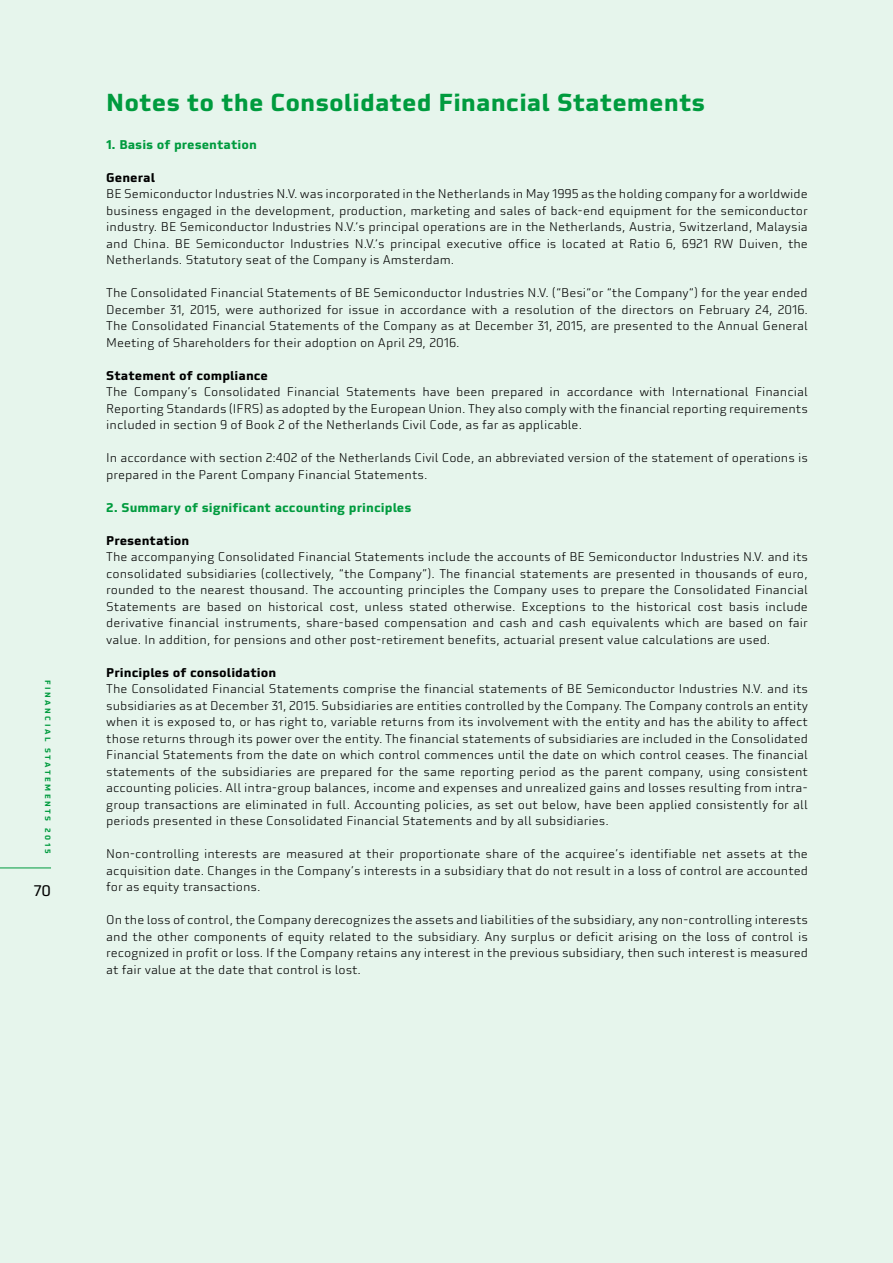
<style>
.page{position:relative;width:893px;height:1263px;background:#e6f5ec}
.page>*{position:absolute;margin:0;border:0;box-sizing:border-box;transform-origin:0 0}
.t1{font:700 24px "Utility OT";color:#009b3e}
.t2{font:15px "Utility OT";color:#000}
.t3{font:300 12.3px/16.5px "Utility OT";color:#000;text-align:justify}
.t4{font:700 12.3px "Utility OT";color:#000}
.t5{font:700 12.3px "Utility OT";color:#009b3e}
.t6{font:700 7.5px "Utility OT";letter-spacing:.335em;color:#009b3e}
</style>
<div class="page">
<hr style="left:0;top:867px;width:51px;height:1px;background:#009b3e">
<p class="t6" style="left:53px;top:680px;width:175px;rotate:90deg">FINANCIAL STATEMENTS 2015</p>
<p class="t2" style="left:34px;top:881px;width:19px">70</p>
<h1 class="t1" style="left:106px;top:87px;width:600px">Notes to the Consolidated Financial Statements</h1>
<p class="t5" style="left:106px;top:136px;width:152px">1. Basis of presentation</p>
<p class="t4" style="left:106px;top:169px;width:50px">General</p>
<p class="t3" style="left:106px;top:186px;width:703px">BE Semiconductor Industries N.V. was incorporated in the Netherlands in May 1995 as the holding company for a worldwide business engaged in the development, production, marketing and sales of back-end equipment for the semiconductor industry. BE Semiconductor Industries N.V.‘s principal operations are in the Netherlands, Austria, Switzerland, Malaysia and China. BE Semiconductor Industries N.V.‘s principal executive office is located at Ratio 6, 6921 RW Duiven, the Netherlands. Statutory seat of the Company is Amsterdam.</p>
<p class="t3" style="left:106px;top:285px;width:703px">The Consolidated Financial Statements of BE Semiconductor Industries N.V. (“Besi“or “the Company“) for the year ended December 31, 2015, were authorized for issue in accordance with a resolution of the directors on February 24, 2016.<br>The Consolidated Financial Statements of the Company as at December 31, 2015, are presented to the Annual General Meeting of Shareholders for their adoption on April 29, 2016.</p>
<p class="t4" style="left:106px;top:367px;width:163px">Statement of compliance</p>
<p class="t3" style="left:106px;top:384px;width:703px">The Company’s Consolidated Financial Statements have been prepared in accordance with International Financial Reporting Standards (IFRS) as adopted by the European Union. They also comply with the financial reporting requirements included in section 9 of Book 2 of the Netherlands Civil Code, as far as applicable.</p>
<p class="t3" style="left:106px;top:450px;width:703px">In accordance with section 2:402 of the Netherlands Civil Code, an abbreviated version of the statement of operations is prepared in the Parent Company Financial Statements.</p>
<p class="t5" style="left:106px;top:499px;width:307px">2. Summary of significant accounting principles</p>
<p class="t4" style="left:106px;top:532px;width:85px">Presentation</p>
<p class="t3" style="left:106px;top:549px;width:703px">The accompanying Consolidated Financial Statements include the accounts of BE Semiconductor Industries N.V. and its consolidated subsidiaries (collectively, “the Company”). The financial statements are presented in thousands of euro, rounded to the nearest thousand. The accounting principles the Company uses to prepare the Consolidated Financial Statements are based on historical cost, unless stated otherwise. Exceptions to the historical cost basis include derivative financial instruments, share-based compensation and cash and cash equivalents which are based on fair value. In addition, for pensions and other post-retirement benefits, actuarial present value calculations are used.</p>
<p class="t4" style="left:106px;top:664px;width:171px">Principles of consolidation</p>
<p class="t3" style="left:106px;top:681px;width:703px">The Consolidated Financial Statements comprise the financial statements of BE Semiconductor Industries N.V. and its subsidiaries as at December 31, 2015. Subsidiaries are entities controlled by the Company. The Company controls an entity when it is exposed to, or has right to, variable returns from its involvement with the entity and has the ability to affect those returns through its power over the entity. The financial statements of subsidiaries are included in the Consolidated Financial Statements from the date on which control commences until the date on which control ceases. The financial statements of the subsidiaries are prepared for the same reporting period as the parent company, using consistent accounting policies. All intra-group balances, income and expenses and unrealized gains and losses resulting from intra&shy;group transactions are eliminated in full. Accounting policies, as set out below, have been applied consistently for all periods presented in these Consolidated Financial Statements and by all subsidiaries.</p>
<p class="t3" style="left:106px;top:846px;width:703px">Non-controlling interests are measured at their proportionate share of the acquiree’s identifiable net assets at the acquisition date. Changes in the Company’s interests in a subsidiary that do not result in a loss of control are accounted for as equity transactions.</p>
<p class="t3" style="left:106px;top:912px;width:703px">On the loss of control, the Company derecognizes the assets and liabilities of the subsidiary, any non-controlling interests and the other components of equity related to the subsidiary. Any surplus or deficit arising on the loss of control is recognized in profit or loss. If the Company retains any interest in the previous subsidiary, then such interest is measured at fair value at the date that control is lost.</p>
</div>
